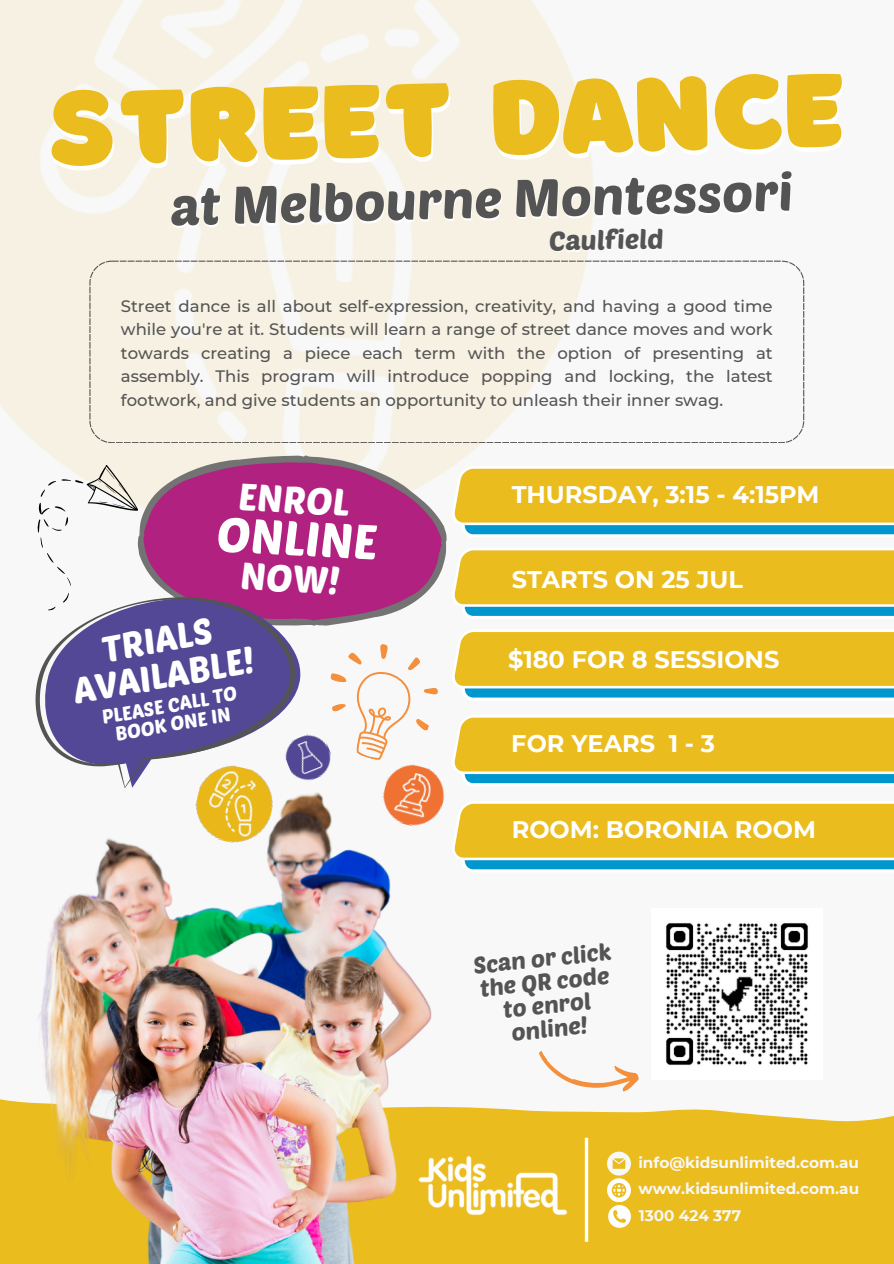
<style>
.page{position:relative;width:894px;height:1264px;background:#fff}
.page>*{position:absolute;margin:0;border:0;box-sizing:border-box;transform-origin:0 0}
.t1{font:108.45px "Borsok";color:#ebbc1e}
.t2{font:52.2px "Poetsen One";color:#545454}
.t3{font:48px "Poetsen One";color:#fff}
.t4{font:37.5px "Poetsen One";color:#fff}
.t5{font:36px/36px "Poetsen One";color:#fff;text-align:center}
.t6{font:27px "Poetsen One";color:#545454}
.t7{font:700 24px "Montserrat";color:#fff}
.t8{font:23.55px "Poetsen One";color:#545454}
.t9{font:19.5px/19px "Poetsen One";color:#fff;text-align:center}
.t10{font:500 16.5px/23.7px "Montserrat";color:#545454;text-align:justify}
.t11{font:700 15.3px "Montserrat";color:#f8f8f8}
</style>
<div class="page">
<div style="left:0;top:0;width:893px;height:1263px;background:#ebbc1e"></div>
<div style="left:0;top:0;width:893px;height:1122px;background:#f8f8f8"></div>
<img style="left:0;top:0;width:676px;height:612px">
<img style="left:469px;top:1156px;width:99px;height:60px">
<svg style="left:607px;top:1151px;width:23px;height:76px"></svg>
<svg style="left:584px;top:1137px;width:4px;height:104px"></svg>
<svg style="left:451px;top:466px;width:442px;height:71px"></svg>
<svg style="left:451px;top:547px;width:442px;height:72px"></svg>
<svg style="left:451px;top:629px;width:442px;height:71px"></svg>
<svg style="left:451px;top:714px;width:442px;height:72px"></svg>
<svg style="left:469px;top:801px;width:424px;height:71px"></svg>
<svg style="left:534px;top:1050px;width:107px;height:47px;background:#f7eadf"></svg>
<svg style="left:329px;top:643px;width:110px;height:119px;background:#f7ece4"></svg>
<svg style="left:89px;top:260px;width:715px;height:183px;background:#f4f2e9"></svg>
<svg style="left:138px;top:455px;width:308px;height:170px;background:#b74c91"></svg>
<svg style="left:36px;top:462px;width:102px;height:86px;background:#eae9e6"></svg>
<svg style="left:47px;top:553px;width:7px;height:10px"></svg>
<svg style="left:57px;top:566px;width:8px;height:8px"></svg>
<svg style="left:42px;top:573px;width:260px;height:156px;background:#ce8ab8"></svg>
<svg style="left:36px;top:597px;width:259px;height:167px;background:#7266a2"></svg>
<img style="left:280px;top:729px;width:57px;height:35px">
<img style="left:377px;top:759px;width:73px;height:5px">
<img style="left:189px;top:759px;width:90px;height:5px">
<img style="left:17px;top:764px;width:452px;height:499px">
<img style="left:651px;top:908px;width:171px;height:171px">
<p class="t1" style="left:47px;top:62px;width:797px;rotate:-1deg">Street Dance</p>
<h6 class="t2" style="left:170px;top:171px;width:624px;rotate:-1deg">at Melbourne Montessori</h6>
<h6 class="t6" style="left:548px;top:223px;width:116px;rotate:-1deg">Caulfield</h6>
<p class="t10" style="left:121px;top:294px;width:653px">Street dance is all about self-expression, creativity, and having a good time while you're at it. Students will learn a range of street dance moves and work towards creating a piece each term with the option of presenting at assembly. This program will introduce popping and locking, the latest footwork, and give students an opportunity to unleash their inner swag.</p>
<h4 class="t4" style="left:240px;top:473px;width:113px;rotate:3deg">ENROL</h4>
<p class="t3" style="left:218px;top:503px;width:162px;rotate:3deg">ONLINE</p>
<h4 class="t4" style="left:242px;top:552px;width:100px;rotate:3deg">NOW!</h4>
<p class="t5" style="left:64px;top:636px;width:185px;rotate:-10deg">TRIALS<br>AVAILABLE!</p>
<h4 class="t9" style="left:100px;top:707px;width:138px;rotate:-10deg">PLEASE CALL TO<br>BOOK ONE IN</h4>
<p class="t7" style="left:511px;top:479px;width:309px">THURSDAY, 3:15 - 4:15PM</p>
<h6 class="t7" style="left:511px;top:564px;width:233px">STARTS ON 25 JUL</h6>
<p class="t7" style="left:508px;top:644px;width:273px">$180 FOR 8 SESSIONS</p>
<p class="t7" style="left:511px;top:728px;width:205px">FOR YEARS 1 - 3</p>
<p class="t7" style="left:511px;top:815px;width:306px">ROOM: BORONIA ROOM</p>
<h3 class="t8" style="left:472px;top:950px;width:140px;rotate:-6deg">Scan or click</h3>
<h5 class="t8" style="left:478px;top:973px;width:131px;rotate:-6deg">the QR code</h5>
<p class="t8" style="left:501px;top:994px;width:90px;rotate:-6deg">to enrol</p>
<p class="t8" style="left:510px;top:1017px;width:78px;rotate:-6deg">online!</p>
<p class="t11" style="left:638px;top:1152px;width:222px">info@kidsunlimited.com.au</p>
<p class="t11" style="left:638px;top:1179px;width:222px">www.kidsunlimited.com.au</p>
<h1 class="t11" style="left:638px;top:1205px;width:104px">1300 424 377</h1>
</div>
